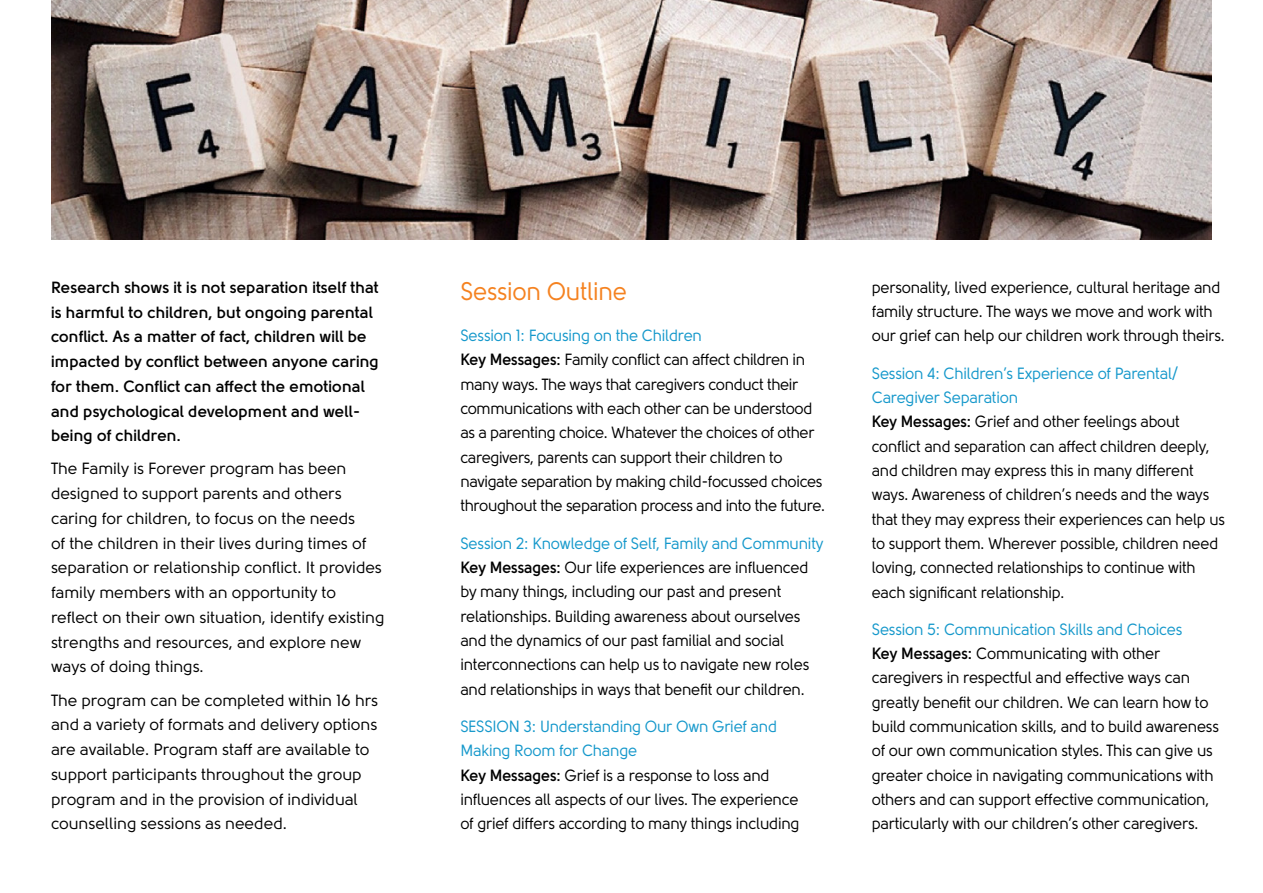
<style>
.page{position:relative;width:1263px;height:893px;background:#fff}
.page>*{position:absolute;margin:0;border:0;box-sizing:border-box;transform-origin:0 0}
.t1{font:25.2px "Solomon";letter-spacing:-.01em;color:#f58220;scale:.95 1}
.t2{font:16.2px/24.3px "Solomon";letter-spacing:-.01em;color:#000;scale:.95 1}
.t3{font:16.2px/24.8px "Solomon";letter-spacing:-.01em;color:#000}
.t4{font:16.2px/24.3px "Solomon";letter-spacing:-.01em;color:#000;scale:.94 1}
.t5{font:700 16.2px/24.8px "Solomon";color:#000}
.s1{color:#1598cb}
.s2{font-weight:700}
</style>
<div class="page">
<img style="left:51px;top:0;width:1161px;height:239px">
<p class="t5" style="left:51px;top:275px;width:329px">Research shows it is not separation itself that is harmful to children, but ongoing parental conflict. As a matter of fact, children will be impacted by conflict between anyone caring for them. Conflict can affect the emotional and psychological development and well&shy;being of children.</p>
<p class="t3" style="left:51px;top:457px;width:335px">The Family is Forever program has been designed to support parents and others caring for children, to focus on the needs<br>of the children in their lives during times of separation or relationship conflict. It provides family members with an opportunity to reflect on their own situation, identify existing strengths and resources, and explore new ways of doing things.</p>
<p class="t3" style="left:51px;top:688px;width:328px">The program can be completed within 16 hrs and a variety of formats and delivery options are available. Program staff are available to support participants throughout the group program and in the provision of individual counselling sessions as needed.</p>
<h1 class="t1" style="left:460px;top:277px;width:177px">Session Outline</h1>
<p class="t2" style="left:460px;top:323px;width:386px"><span class="s1">Session 1: Focusing on the Children<br></span><span class="s2">Key Messages:</span> Family conflict can affect children in many ways. The ways that caregivers conduct their communications with each other can be understood as a parenting choice. Whatever the choices of other caregivers, parents can support their children to navigate separation by making child-focussed choices throughout the separation process and into the future.</p>
<p class="t2" style="left:460px;top:531px;width:384px"><span class="s1">Session 2: Knowledge of Self, Family and Community </span><span class="s2">Key Messages:</span> Our life experiences are influenced by many things, including our past and present relationships. Building awareness about ourselves and the dynamics of our past familial and social interconnections can help us to navigate new roles and relationships in ways that benefit our children.</p>
<p class="t2" style="left:460px;top:714px;width:358px"><span class="s1">SESSION 3: Understanding Our Own Grief and Making Room for Change<br></span><span class="s2">Key Messages:</span> Grief is a response to loss and influences all aspects of our lives. The experience of grief differs according to many things including</p>
<p class="t2" style="left:872px;top:275px;width:373px">personality, lived experience, cultural heritage and family structure. The ways we move and work with our grief can help our children work through theirs.</p>
<p class="t4" style="left:872px;top:361px;width:377px"><span class="s1">Session 4: Children’s Experience of Parental/ Caregiver Separation<br></span><span class="s2">Key Messages:</span> Grief and other feelings about conflict and separation can affect children deeply, and children may express this in many different ways. Awareness of children’s needs and the ways that they may express their experiences can help us to support them. Wherever possible, children need loving, connected relationships to continue with each significant relationship.</p>
<p class="t2" style="left:872px;top:617px;width:367px"><span class="s1">Session 5: Communication Skills and Choices<br></span><span class="s2">Key Messages:</span> Communicating with other caregivers in respectful and effective ways can greatly benefit our children. We can learn how to build communication skills, and to build awareness of our own communication styles. This can give us greater choice in navigating communications with others and can support effective communication, particularly with our children’s other caregivers.</p>
</div>
